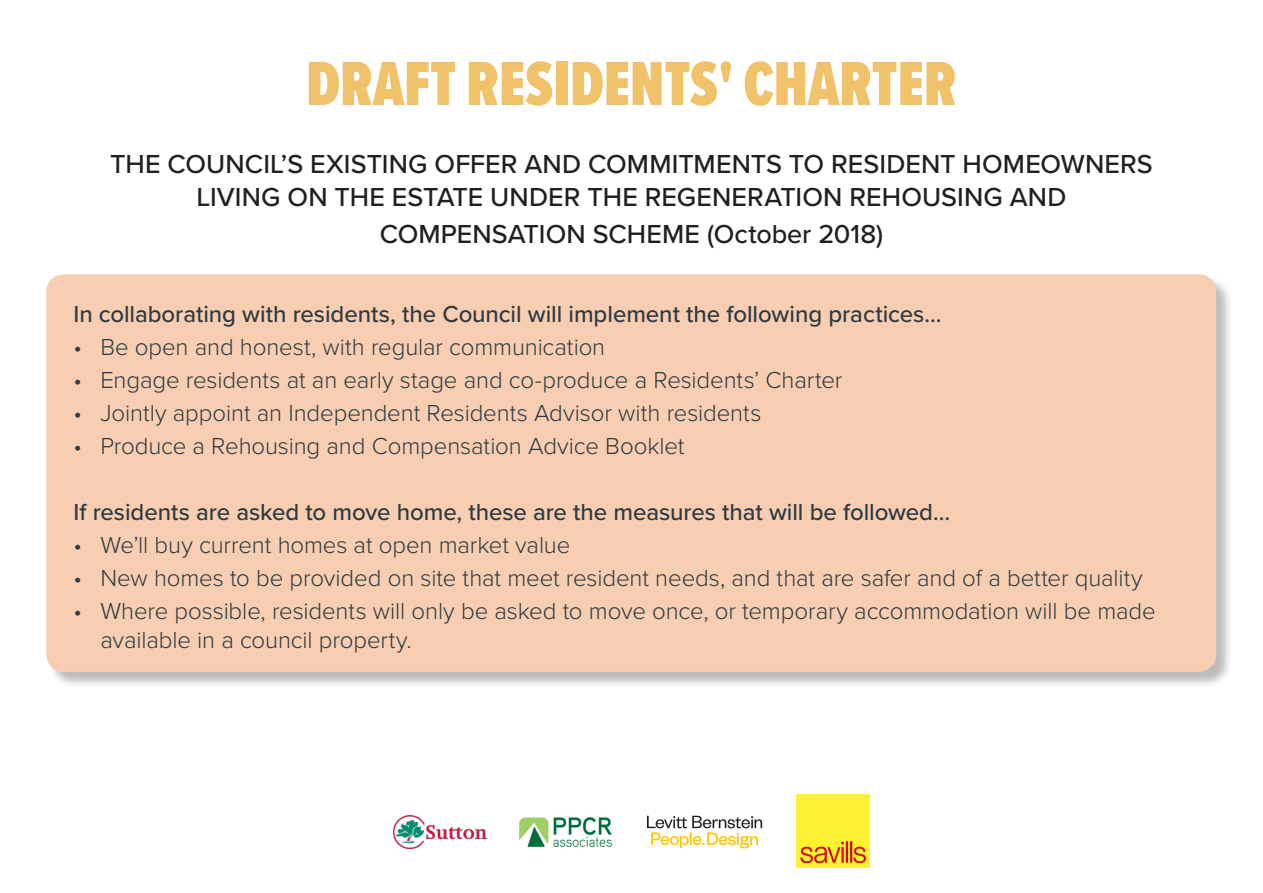
<style>
.page{position:relative;width:1263px;height:893px;background:#fff}
.page>*{position:absolute;margin:0;border:0;box-sizing:border-box;transform-origin:0 0}
.Page_title{font:900 64.5px "Proxima Nova Ex Cn";color:#f0c26a}
.Text_-_Section_-_Lin{font:500 27px/32.4px "Proxima Nova";letter-spacing:.005em;color:#231f20;text-align:center}
.t1{font:300 24px/28.8px "Proxima Nova";letter-spacing:-.005em;color:#2e3a3f}
.Text_-_Section_-_Lin-2{font:500 24px "Proxima Nova";letter-spacing:-.005em;color:#2e3a3f}
</style>
<div class="page">
<img style="left:519px;top:817px;width:93px;height:31px">
<img style="left:796px;top:795px;width:73px;height:73px">
<img style="left:394px;top:815px;width:93px;height:33px">
<svg style="left:647px;top:816px;width:115px;height:32px"></svg>
<div style="left:47px;top:275px;width:1186px;height:414px;background:#231f20;opacity:.3"></div>
<div style="left:46px;top:274px;width:1170px;height:398px;background:#f7ceb2;border-radius:18px"></div>
<p class="Page_title" style="left:306px;top:37px;width:652px">DRAFT RESIDENTS' CHARTER</p>
<p class="Text_-_Section_-_Lin" style="left:110px;top:147px;width:1044px">THE COUNCIL’S EXISTING OFFER AND COMMITMENTS TO RESIDENT HOMEOWNERS<br>LIVING ON THE ESTATE UNDER THE REGENERATION REHOUSING AND</p>
<p class="Text_-_Section_-_Lin" style="left:380px;top:216px;width:505px">COMPENSATION SCHEME (October 2018)</p>
<p class="Text_-_Section_-_Lin-2" style="left:73px;top:296px;width:869px">In collaborating with residents, the Council will implement the following practices…</p>
<p class="t1" style="left:73px;top:331px;width:533px">• Be open and honest, with regular communication</p>
<p class="t1" style="left:73px;top:364px;width:771px">• Engage residents at an early stage and co-produce a Residents’ Charter</p>
<p class="t1" style="left:73px;top:397px;width:689px">• Jointly appoint an Independent Residents Advisor with residents</p>
<p class="t1" style="left:73px;top:430px;width:613px">• Produce a Rehousing and Compensation Advice Booklet</p>
<p class="Text_-_Section_-_Lin-2" style="left:73px;top:494px;width:878px">If residents are asked to move home, these are the measures that will be followed…</p>
<p class="t1" style="left:73px;top:529px;width:499px">• We’ll buy current homes at open market value</p>
<p class="t1" style="left:73px;top:562px;width:1071px">• New homes to be provided on site that meet resident needs, and that are safer and of a better quality</p>
<p class="t1" style="left:100px;top:595px;width:1057px;text-indent:-27px">• Where possible, residents will only be asked to move once, or temporary accommodation will be made available in a council property.</p>
</div>
